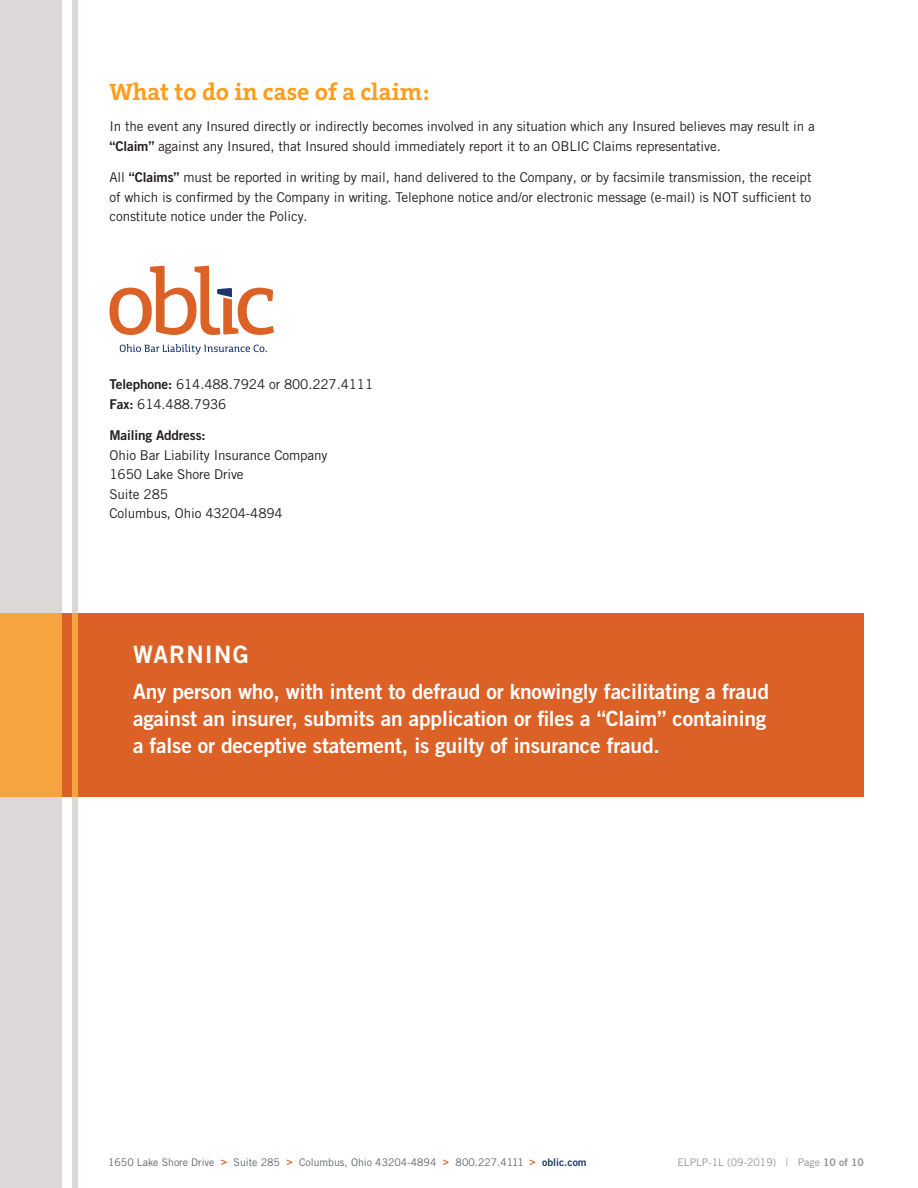
<style>
.page{position:relative;width:918px;height:1188px;background:#fff}
.page>*{position:absolute;margin:0;border:0;box-sizing:border-box;transform-origin:0 0}
.t1{font:700 24px "The Serif B W7";color:#ff9d1b}
.t2{font:24px "Trade Gothic LT Pro Bd 2";letter-spacing:.05em;color:#fff}
.t3{font:21px/27px "Trade Gothic LT Pro Bd 2";letter-spacing:-.01em;color:#fff}
.t4{font:13.5px/19.5px "Trade Gothic LT Pro";letter-spacing:-.01em;color:#231f20}
.t5{font:13.5px "Trade Gothic LT Pro Bd 2";letter-spacing:-.01em;color:#231f20}
.t6{font:10.5px "Trade Gothic LT Pro";color:#63656a}
.t7{font:10.5px "Trade Gothic LT Pro";color:#939598}
.s1{font-family:"Trade Gothic LT Pro Bd 2"}
.s2{font-family:"Trade Gothic LT Pro Bd 2";color:#dc6126}
.s3{font-family:"Trade Gothic LT Pro Bd 2";color:#1c366c}
</style>
<div class="page">
<div style="left:0;top:613px;width:864px;height:184px;background:#dc6126"></div>
<svg style="left:0;top:0;width:62px;height:1188px;background:#e0cfbf"></svg>
<svg style="left:72px;top:0;width:6px;height:1188px;background:#e0cfbf"></svg>
<svg style="left:120px;top:344px;width:147px;height:10px"></svg>
<svg style="left:110px;top:266px;width:164px;height:69px"></svg>
<p class="t1" style="left:110px;top:76px;width:322px">What to do in case of a claim:</p>
<p class="t4" style="left:110px;top:117px;width:707px">In the event any Insured directly or indirectly becomes involved in any situation which any Insured believes may result in a <span class="s1">“Claim”</span> against any Insured, that Insured should immediately report it to an OBLIC Claims representative.</p>
<p class="t4" style="left:110px;top:168px;width:703px;text-align:justify">All <span class="s1">“Claims”</span> must be reported in writing by mail, hand delivered to the Company, or by facsimile transmission, the receipt of which is confirmed by the Company in writing. Telephone notice and/or electronic message (e-mail) is NOT sufficient to constitute notice under the Policy.</p>
<p class="t4" style="left:110px;top:375px;width:265px"><span class="s1">Telephone:</span> 614.488.7924 or 800.227.4111</p>
<p class="t4" style="left:110px;top:394px;width:119px"><span class="s1">Fax:</span> 614.488.7936</p>
<p class="t5" style="left:110px;top:427px;width:98px">Mailing Address:</p>
<p class="t4" style="left:110px;top:445px;width:220px">Ohio Bar Liability Insurance Company</p>
<p class="t4" style="left:110px;top:465px;width:136px">1650 Lake Shore Drive</p>
<p class="t4" style="left:110px;top:484px;width:60px">Suite 285</p>
<p class="t4" style="left:110px;top:504px;width:175px">Columbus, Ohio 43204-4894</p>
<p class="t2" style="left:133px;top:639px;width:117px">WARNING</p>
<p class="t3" style="left:133px;top:677px;width:638px">Any person who, with intent to defraud or knowingly facilitating a fraud against an insurer, submits an application or files a “Claim” containing</p>
<p class="t3" style="left:133px;top:731px;width:528px">a false or deceptive statement, is guilty of insurance fraud.</p>
<p class="t6" style="left:108px;top:1156px;width:480px">1650 Lake Shore Drive <span class="s2">&gt;</span> Suite 285 <span class="s2">&gt;</span> Columbus, Ohio 43204-4894 <span class="s2">&gt;</span> 800.227.4111 <span class="s2">&gt;</span> <span class="s3">oblic.com</span></p>
<p class="t7" style="left:677px;top:1156px;width:188px">ELPLP-1L (09-2019) | Page <span class="s1">10 of 10</span></p>
</div>
